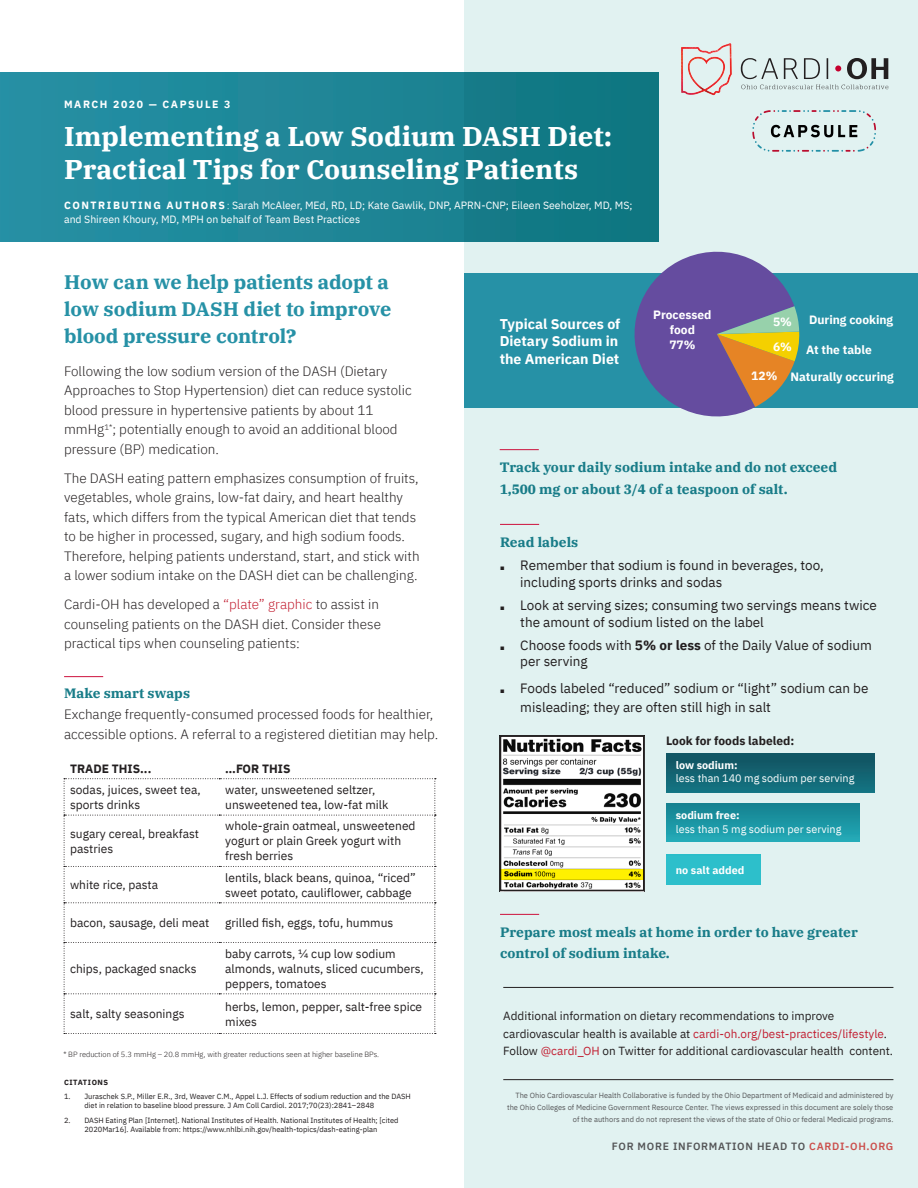
<style>
.page{position:relative;width:918px;height:1188px;background:#fff}
.page>*{position:absolute;margin:0;border:0;box-sizing:border-box;transform-origin:0 0}
.t1{font:700 27px "IBM Plex Serif";color:#fff}
.t2{font:700 19.5px/27px "IBM Plex Serif";letter-spacing:-.01em;color:#2691a6}
.t3{font:700 14.1px/17.7px "IBM Plex Sans";color:#fff}
.t4{font:300 13.5px/19.5px "IBM Plex Sans";color:#231f20}
.t5{font:13.5px/16.5px "IBM Plex Sans";color:#231f20}
.t6{font:700 13.5px/21px "IBM Plex Serif";color:#187c88}
.t7{font:12px/15px "IBM Plex Sans";color:#231f20}
.t8{font:700 12px/15px "IBM Plex Sans";color:#fff;text-align:center}
.t9{font:700 12px "IBM Plex Sans";color:#231f20}
.t10{font:11.7px/17.5px "IBM Plex Sans";color:#231f20}
.t11{font:10.8px/13.5px "IBM Plex Sans";color:#fff}
.t12{font:700 10.8px "IBM Plex Sans";color:#fff}
.t13{font:10.5px/13.5px "IBM Plex Sans";color:#fff}
.t14{font:600 10.5px "IBM Plex Sans";letter-spacing:.07em;color:#545557}
.t15{font:700 10.5px "IBM Plex Sans";letter-spacing:.15em;color:#fff}
.t16{font:7.5px/9px "IBM Plex Sans";color:#231f20}
.t17{font:7.5px/12px "IBM Plex Sans";color:#57585a;text-align:right}
.t18{font:300 7.5px "IBM Plex Sans";color:#231f20}
.t19{font:700 7.5px "IBM Plex Sans";letter-spacing:.075em;color:#231f20}
.s1{font-weight:700}
.s2{font-weight:300}
.s3{color:#c21f32}
.s4{font-family:"Arial";font-size:7.5px}
.s5{color:#cb4f4c}
</style>
<div class="page">
<div style="left:465px;top:0;width:453px;height:1188px;background:#e1f2f1"></div>
<svg style="left:64px;top:778px;width:372px;height:256px"></svg>
<div style="left:0;top:73px;width:659px;height:168px;background:linear-gradient(to right,#2892a8,#0f7681)"></div>
<svg style="left:741px;top:85px;width:147px;height:4px"></svg>
<svg style="left:741px;top:58px;width:147px;height:21px"></svg>
<img style="left:681px;top:44px;width:51px;height:52px">
<svg style="left:752px;top:110px;width:124px;height:42px"></svg>
<hr style="left:64px;top:676px;width:39px;height:1px;background:#cd123d">
<hr style="left:503px;top:987px;width:390px;height:1px;background:#231f20">
<hr style="left:503px;top:1079px;width:390px;height:1px;background:#231f20">
<div style="left:465px;top:273px;width:453px;height:135px;background:#2691a6"></div>
<svg style="left:623px;top:240px;width:177px;height:177px"></svg>
<hr style="left:500px;top:524px;width:39px;height:1px;background:#cd123d">
<img style="left:503px;top:738px;width:139px;height:150px">
<div style="left:500px;top:735px;width:145px;height:156px;border:2px solid #231f20"></div>
<div style="left:666px;top:854px;width:95px;height:30px;background:#2dbfcb"></div>
<div style="left:666px;top:804px;width:194px;height:38px;background:linear-gradient(to bottom,#148190,#23abb8)"></div>
<div style="left:666px;top:753px;width:208px;height:39px;background:linear-gradient(to bottom,#115260,#147382)"></div>
<hr style="left:500px;top:914px;width:39px;height:1px;background:#cd123d">
<hr style="left:500px;top:449px;width:39px;height:1px;background:#cd123d">
<svg style="left:500px;top:869px;width:143px;height:11px;background:#e1d400"></svg>
<p class="t15" style="left:64px;top:95px;width:168px">MARCH 2020 — CAPSULE 3</p>
<p class="t1" style="left:64px;top:115px;width:550px">Implementing a Low Sodium DASH Diet:</p>
<p class="t1" style="left:64px;top:148px;width:516px">Practical Tips for Counseling Patients</p>
<p class="t13" style="left:64px;top:198px;width:570px"><span class="s1">CONTRIBUTING AUTHORS</span><span class="s2">:</span> Sarah McAleer, MEd, RD, LD; Kate Gawlik, DNP, APRN-CNP; Eileen Seeholzer, MD, MS; and Shireen Khoury, MD, MPH on behalf of Team Best Practices</p>
<p class="t2" style="left:64px;top:267px;width:329px">How can we help patients adopt a low sodium DASH diet to improve blood pressure control?</p>
<p class="t4" style="left:64px;top:360px;width:349px">Following the low sodium version of the DASH (Dietary Approaches to Stop Hypertension) diet can reduce systolic blood pressure in hypertensive patients by about 11 mmHg<sup>1*</sup>; potentially enough to avoid an additional blood pressure (BP) medication.</p>
<p class="t4" style="left:64px;top:467px;width:357px">The DASH eating pattern emphasizes consumption of fruits, vegetables, whole grains, low-fat dairy, and heart healthy fats, which differs from the typical American diet that tends to be higher in processed, sugary, and high sodium foods.<br>Therefore, helping patients understand, start, and stick with a lower sodium intake on the DASH diet can be challenging.</p>
<p class="t4" style="left:64px;top:593px;width:318px">Cardi-OH has developed a <span class="s3">“plate” graphic</span> to assist in counseling patients on the DASH diet. Consider these practical tips when counseling patients:</p>
<p class="t6" style="left:64px;top:682px;width:128px">Make smart swaps</p>
<p class="t4" style="left:64px;top:704px;width:376px">Exchange frequently-consumed processed foods for healthier, accessible options. A referral to a registered dietitian may help.</p>
<p class="t9" style="left:70px;top:759px;width:83px">TRADE THIS...</p>
<p class="t9" style="left:225px;top:759px;width:67px">…FOR THIS</p>
<p class="t7" style="left:70px;top:781px;width:132px">sodas, juices, sweet tea, sports drinks</p>
<p class="t7" style="left:225px;top:781px;width:165px">water, unsweetened seltzer, unsweetened tea, low-fat milk</p>
<p class="t7" style="left:70px;top:825px;width:130px">sugary cereal, breakfast pastries</p>
<p class="t7" style="left:225px;top:818px;width:192px">whole-grain oatmeal, unsweetened yogurt or plain Greek yogurt with fresh berries</p>
<p class="t7" style="left:70px;top:877px;width:90px">white rice, pasta</p>
<p class="t7" style="left:225px;top:869px;width:192px">lentils, black beans, quinoa, “riced” sweet potato, cauliflower, cabbage</p>
<p class="t7" style="left:70px;top:915px;width:141px">bacon, sausage, deli meat</p>
<p class="t7" style="left:225px;top:915px;width:170px">grilled fish, eggs, tofu, hummus</p>
<p class="t7" style="left:70px;top:960px;width:128px">chips, packaged snacks</p>
<p class="t7" style="left:225px;top:945px;width:200px">baby carrots, ¼ cup low sodium almonds, walnuts, sliced cucumbers, peppers, tomatoes</p>
<p class="t7" style="left:70px;top:1006px;width:116px">salt, salty seasonings</p>
<p class="t7" style="left:225px;top:998px;width:199px">herbs, lemon, pepper, salt-free spice mixes</p>
<p class="t18" style="left:63px;top:1049px;width:317px">* BP reduction of 5.3 mmHg – 20.8 mmHg, with greater reductions seen at higher baseline BPs.</p>
<p class="t19" style="left:64px;top:1077px;width:46px">CITATIONS</p>
<p class="t16" style="left:84px;top:1091px;width:328px;text-indent:-20px">1. Juraschek S.P., Miller E.R., 3rd, Weaver C.M., Appel L.J. Effects of sodium reduction and the DASH diet in relation to baseline blood pressure. J Am Coll Cardiol. 2017;70(23):2841–2848</p>
<p class="t16" style="left:64px;top:1116px;width:336px;text-align:center">2. DASH Eating Plan [Internet]. National Institutes of Health. National Institutes of Health; [cited<br>2020Mar16]. Available from: https://www.nhlbi.nih.gov/health-topics/dash-eating-plan</p>
<p class="t8" style="left:653px;top:306px;width:60px">Processed food<br>77%</p>
<p class="t8" style="left:773px;top:313px;width:20px">5%</p>
<p class="t3" style="left:500px;top:314px;width:122px">Typical Sources of<br>Dietary Sodium in the American Diet</p>
<p class="t8" style="left:809px;top:312px;width:86px">During cooking</p>
<p class="t8" style="left:773px;top:338px;width:20px">6%</p>
<p class="t8" style="left:751px;top:367px;width:28px">12%</p>
<p class="t8" style="left:806px;top:341px;width:67px">At the table</p>
<p class="t8" style="left:791px;top:368px;width:105px">Naturally occuring</p>
<p class="t6" style="left:500px;top:455px;width:339px;line-height:22.5px">Track your daily sodium intake and do not exceed<br>1,500 mg or about 3/4 of a teaspoon of salt.</p>
<p class="t6" style="left:500px;top:530px;width:80px">Read labels</p>
<p class="t5" style="left:520px;top:556px;width:305px;text-indent:-20px"><span class="s4">■</span> Remember that sodium is found in beverages, too, including sports drinks and sodas</p>
<p class="t5" style="left:520px;top:596px;width:358px;text-indent:-20px"><span class="s4">■</span> Look at serving sizes; consuming two servings means twice the amount of sodium listed on the label</p>
<p class="t5" style="left:520px;top:636px;width:353px;text-indent:-20px"><span class="s4">■</span> Choose foods with <span class="s1">5% or less</span> of the Daily Value of sodium per serving</p>
<p class="t5" style="left:520px;top:677px;width:350px;line-height:19.5px;text-indent:-20px"><span class="s4">■</span> Foods labeled “reduced” sodium or “light” sodium can be misleading; they are often still high in salt</p>
<p class="t9" style="left:666px;top:731px;width:130px">Look for foods labeled:</p>
<p class="t11" style="left:676px;top:757px;width:180px"><span class="s1">low sodium:<br></span>less than 140 mg sodium per serving</p>
<p class="t11" style="left:676px;top:808px;width:167px"><span class="s1">sodium free:<br></span>less than 5 mg sodium per serving</p>
<p class="t12" style="left:676px;top:861px;width:70px">no salt added</p>
<p class="t6" style="left:500px;top:920px;width:359px">Prepare most meals at home in order to have greater control of sodium intake.</p>
<p class="t10" style="left:503px;top:1006px;width:391px">Additional information on dietary recommendations to improve cardiovascular health is available at <span class="s3">cardi-oh.org/best-practices/lifestyle</span>.<br>Follow <span class="s3">@cardi_OH</span> on Twitter for additional cardiovascular health content.</p>
<p class="t17" style="left:507px;top:1089px;width:388px">The Ohio Cardiovascular Health Collaborative is funded by the Ohio Department of Medicaid and administered by the Ohio Colleges of Medicine Government Resource Center. The views expressed in this document are solely those of the authors and do not represent the views of the state of Ohio or federal Medicaid programs.</p>
<p class="t14" style="left:612px;top:1138px;width:283px">FOR MORE INFORMATION HEAD TO <span class="s5">CARDI-OH.ORG</span></p>
</div>
